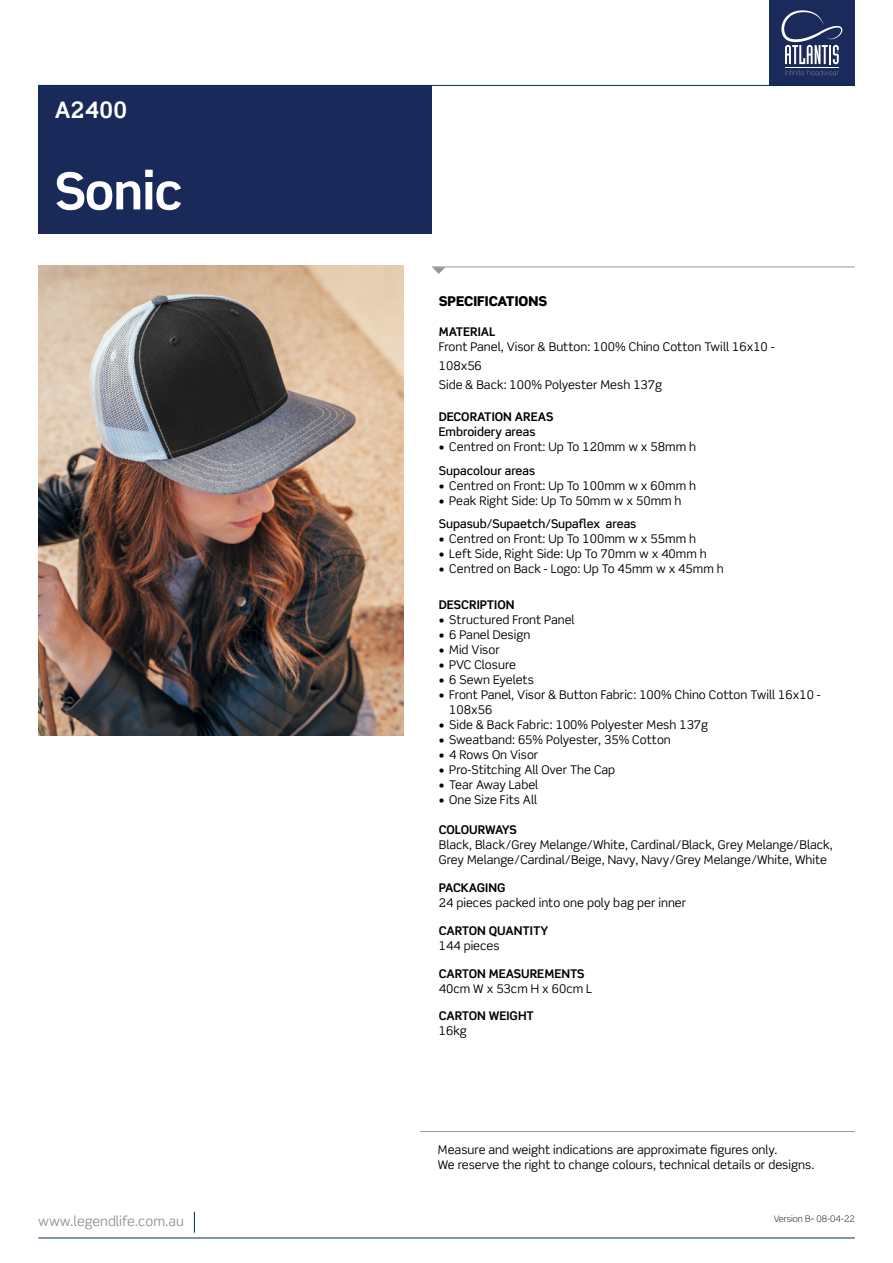
<style>
.page{position:relative;width:893px;height:1263px;background:#fff}
.page>*{position:absolute;margin:0;border:0;box-sizing:border-box;transform-origin:0 0}
.t1{font:700 51px "Scene Std";letter-spacing:-.02em;color:#fff}
.t2{font:700 22.65px "Scene Std";color:#fff}
.t3{font:13.5px "Scene Std";color:#939598}
.t4{font:900 13.5px "Scene Std";color:#000}
.t5{font:12px/15px "Scene Std";color:#000}
.t6{font:700 12px "Scene Std";color:#000}
.t7{font:500 12px "Scene Std";color:#000}
.t8{font:700 12px "Scene Std";letter-spacing:-.02em;color:#000}
.t9{font:300 9px "Scene Std";color:#000}
</style>
<div class="page">
<div style="left:38px;top:85px;width:394px;height:149px;background:#19295a"></div>
<div style="left:769px;top:0;width:86px;height:86px;background:#1a2a5a"></div>
<hr style="left:785px;top:67px;width:54px;height:1px;background:#fff">
<svg style="left:785px;top:70px;width:54px;height:5px"></svg>
<svg style="left:781px;top:10px;width:61px;height:54px"></svg>
<hr style="left:420px;top:1131px;width:435px;height:1px;background:#939598">
<hr style="left:38px;top:85px;width:817px;height:1px;background:#002d56">
<hr style="left:38px;top:1237px;width:817px;height:1px;background:#002d56">
<svg style="left:194px;top:1212px;width:1px;height:21px"></svg>
<hr style="left:432px;top:267px;width:423px;height:1px;background:#939598">
<svg style="left:432px;top:267px;width:13px;height:7px"></svg>
<img style="left:38px;top:265px;width:366px;height:471px">
<h2 class="t2" style="left:55px;top:96px;width:74px">A2400</h2>
<h1 class="t1" style="left:55px;top:159px;width:129px">Sonic</h1>
<p class="t3" style="left:38px;top:1213px;width:147px">www.legendlife.com.au</p>
<p class="t4" style="left:439px;top:292px;width:110px">SPECIFICATIONS</p>
<p class="t6" style="left:439px;top:324px;width:58px">MATERIAL</p>
<p class="t5" style="left:439px;top:336px;width:337px;line-height:19.2px">Front Panel, Visor &amp; Button: 100% Chino Cotton Twill 16x10 -<br>108x56<br>Side &amp; Back: 100% Polyester Mesh 137g</p>
<p class="t6" style="left:439px;top:409px;width:116px">DECORATION AREAS</p>
<p class="t7" style="left:439px;top:424px;width:98px">Embroidery areas</p>
<p class="t5" style="left:439px;top:439px;width:259px">• Centred on Front: Up To 120mm w x 58mm h</p>
<p class="t7" style="left:439px;top:463px;width:98px">Supacolour areas</p>
<p class="t5" style="left:439px;top:478px;width:259px">• Centred on Front: Up To 100mm w x 60mm h</p>
<p class="t5" style="left:439px;top:493px;width:244px">• Peak Right Side: Up To 50mm w x 50mm h</p>
<p class="t7" style="left:439px;top:516px;width:199px">Supasub/Supaetch/Supaflex areas</p>
<p class="t5" style="left:439px;top:531px;width:259px">• Centred on Front: Up To 100mm w x 55mm h</p>
<p class="t5" style="left:439px;top:546px;width:270px">• Left Side, Right Side: Up To 70mm w x 40mm h</p>
<p class="t5" style="left:439px;top:561px;width:286px">• Centred on Back - Logo: Up To 45mm w x 45mm h</p>
<p class="t6" style="left:439px;top:597px;width:77px">DESCRIPTION</p>
<p class="t5" style="left:439px;top:612px;width:137px">• Structured Front Panel</p>
<p class="t5" style="left:439px;top:627px;width:93px">• 6 Panel Design</p>
<p class="t5" style="left:439px;top:642px;width:63px">• Mid Visor</p>
<p class="t5" style="left:439px;top:657px;width:79px">• PVC Closure</p>
<p class="t5" style="left:439px;top:672px;width:97px">• 6 Sewn Eyelets</p>
<p class="t5" style="left:449px;top:687px;width:373px;text-indent:-10px">• Front Panel, Visor &amp; Button Fabric: 100% Chino Cotton Twill 16x10 -<br>108x56</p>
<p class="t5" style="left:439px;top:717px;width:271px">• Side &amp; Back Fabric: 100% Polyester Mesh 137g</p>
<p class="t5" style="left:439px;top:732px;width:234px">• Sweatband: 65% Polyester, 35% Cotton</p>
<p class="t5" style="left:439px;top:747px;width:101px">• 4 Rows On Visor</p>
<p class="t5" style="left:439px;top:762px;width:178px">• Pro-Stitching All Over The Cap</p>
<p class="t5" style="left:439px;top:777px;width:101px">• Tear Away Label</p>
<p class="t5" style="left:439px;top:792px;width:100px">• One Size Fits All</p>
<p class="t8" style="left:439px;top:822px;width:79px">COLOURWAYS</p>
<p class="t5" style="left:439px;top:837px;width:395px">Black, Black/Grey Melange/White, Cardinal/Black, Grey Melange/Black,<br>Grey Melange/Cardinal/Beige, Navy, Navy/Grey Melange/White, White</p>
<p class="t6" style="left:439px;top:880px;width:68px">PACKAGING</p>
<p class="t5" style="left:439px;top:895px;width:249px">24 pieces packed into one poly bag per inner</p>
<p class="t6" style="left:439px;top:923px;width:111px">CARTON QUANTITY</p>
<p class="t5" style="left:439px;top:938px;width:62px">144 pieces</p>
<p class="t6" style="left:439px;top:966px;width:147px">CARTON MEASUREMENTS</p>
<p class="t5" style="left:439px;top:981px;width:155px">40cm W x 53cm H x 60cm L</p>
<p class="t6" style="left:439px;top:1008px;width:97px">CARTON WEIGHT</p>
<p class="t5" style="left:439px;top:1023px;width:30px">16kg</p>
<p class="t5" style="left:438px;top:1142px;width:378px">Measure and weight indications are approximate figures only.<br>We reserve the right to change colours, technical details or designs.</p>
<p class="t9" style="left:774px;top:1213px;width:82px">Version B– 08-04-22</p>
</div>
